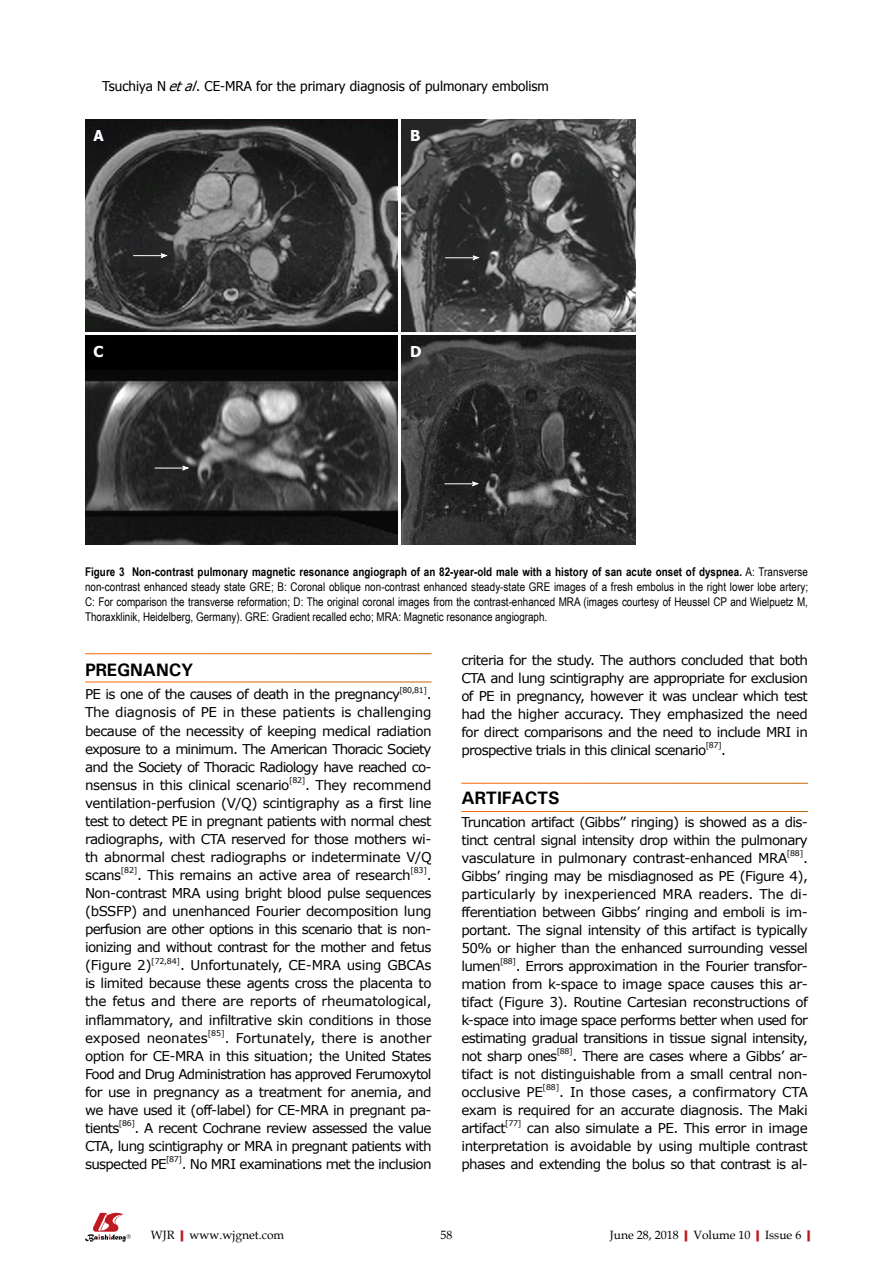
<style>
.page{position:relative;width:893px;height:1263px;background:#fff}
.page>*{position:absolute;margin:0;border:0;box-sizing:border-box;transform-origin:0 0}
.t1{font:700 18px "Univers";letter-spacing:-.01em;color:#000}
.t2{font:700 15px "Tahoma";color:#fff}
.t3{font:13.5px/18px "Verdana";letter-spacing:-.045em;color:#000}
.t4{font:13.5px "Tahoma";color:#000}
.t5{font:12px/15px "Arial Narrow";color:#000;text-align:justify}
.t6{font:12px "Book Antiqua";color:#000}
.t7{font:7.8px "Verdana";letter-spacing:-.035em;color:#000}
.s1{font-style:italic}
.s2{font-weight:700}
.s3{font-weight:700;color:#c01920}
</style>
<div class="page">
<svg style="left:85px;top:1213px;width:46px;height:29px"></svg>
<img style="left:85px;top:119px;width:312px;height:213px">
<img style="left:401px;top:119px;width:234px;height:213px">
<img style="left:85px;top:336px;width:312px;height:208px">
<img style="left:401px;top:336px;width:234px;height:208px">
<svg style="left:161px;top:253px;width:6px;height:5px"></svg>
<hr style="left:133px;top:255px;width:30px;height:1px;background:#fff">
<svg style="left:183px;top:466px;width:5px;height:4px"></svg>
<hr style="left:155px;top:468px;width:30px;height:1px;background:#fff">
<svg style="left:473px;top:255px;width:6px;height:5px"></svg>
<hr style="left:445px;top:258px;width:30px;height:1px;background:#fff">
<svg style="left:472px;top:481px;width:6px;height:5px"></svg>
<hr style="left:444px;top:483px;width:30px;height:1px;background:#fff">
<p class="t4" style="left:102px;top:77px;width:448px">Tsuchiya N <span class="s1">etal</span>. CE-MRA for the primary diagnosis of pulmonary embolism</p>
<p class="t2" style="left:94px;top:125px;width:12px">A</p>
<p class="t2" style="left:410px;top:125px;width:12px">B</p>
<p class="t2" style="left:94px;top:341px;width:12px">C</p>
<p class="t2" style="left:410px;top:341px;width:13px">D</p>
<p class="t5" style="left:85px;top:563px;width:724px"><span class="s2">Figure 3 Non-contrast pulmonary magnetic resonance angiograph of an 82-year-old male with a history of san acute onset of dyspnea.</span> A: Transverse non-contrast enhanced steady state GRE; B: Coronal oblique non-contrast enhanced steady-state GRE images of a fresh embolus in the right lower lobe artery; C: For comparison the transverse reformation; D: The original coronal images from the contrast-enhanced MRA (images courtesy of Heussel CP and Wielpuetz M, Thoraxklinik, Heidelberg, Germany). GRE: Gradient recalled echo; MRA: Magnetic resonance angiograph.</p>
<p class="t1" style="left:85px;top:658px;width:110px">PREGNANCY</p>
<p class="t3" style="left:85px;top:685px;width:317px">PE is one of the causes of death in the pregnancy</p>
<p class="t7" style="left:399px;top:685px;width:29px">[80,81]</p>
<p class="t3" style="left:85px;top:685px;width:348px;text-indent:342px">.<br>The diagnosis of PE in these patients is challenging be-cause of the necessity of keeping medical radiation exposure to a minimum. The American Thoracic Society and the Society of Thoracic Radiology have reached co&shy;nsensus in this clinical scenario</p>
<p class="t7" style="left:289px;top:775px;width:18px">[82]</p>
<p class="t3" style="left:85px;top:775px;width:348px;text-indent:220px">. They recommend ventilation-perfusion (V/Q) scintigraphy as a first line test to detect PE in pregnant patients with normal chest radiographs, with CTA reserved for those mothers wi&shy;th abnormal chest radiographs or indeterminate V/Q scans</p>
<p class="t7" style="left:121px;top:865px;width:18px">[82]</p>
<p class="t3" style="left:137px;top:866px;width:275px">. This remains an active area of research</p>
<p class="t7" style="left:410px;top:865px;width:18px">[83]</p>
<p class="t3" style="left:85px;top:866px;width:348px;text-align:justify;text-indent:342px">.<br>Non-contrast MRA using bright blood pulse sequences (bSSFP) and unenhanced Fourier decomposition lu- ng perfusion are other options in this scenario that is non&shy;ionizing and without contrast for the mother and fetus (Figure 2)</p>
<p class="t7" style="left:151px;top:956px;width:30px">[72,84]</p>
<p class="t3" style="left:85px;top:956px;width:348px;text-align:justify;text-indent:95px">. Unfortunately, CE-MRA using GBCAs is limited because these agents cross the placenta to the fetus and there are reports of rheumatological, inflammatory, and infiltrative skin conditions in those exposed neonates</p>
<p class="t7" style="left:208px;top:1028px;width:18px">[85]</p>
<p class="t3" style="left:85px;top:1028px;width:348px;text-indent:140px">. Fortunately, there is another option for CE-MRA in this situation; the United Sta-tes Food and Drug Administration has approved Ferumoxytol for use in pregnancy as a treatment for anemia, and we have used it (off-label) for CE-MRA in pregnant pa&shy;tients</p>
<p class="t7" style="left:119px;top:1118px;width:17px">[86]</p>
<p class="t3" style="left:85px;top:1118px;width:348px;text-align:justify;text-indent:49px">. A recent Cochrane review assessed the value CTA, lung scintigraphy or MRA in pregnant pat-ients with suspected PE</p>
<p class="t7" style="left:166px;top:1154px;width:17px">[87]</p>
<p class="t3" style="left:182px;top:1155px;width:251px">. No MRI examinations met the inclusion</p>
<p class="t3" style="left:461px;top:651px;width:348px;text-align:justify">criteria for the study. The authors concluded that both CTA and lung scintigraphy are appropriate for exclusion of PE in pregnancy, however it was unclear which test had the higher accuracy. They emphasized the need for direct comparisons and the need to include MRI in prospective trials in this clinical scenario</p>
<p class="t7" style="left:706px;top:740px;width:17px">[87]</p>
<p class="t3" style="left:721px;top:741px;width:6px">.</p>
<p class="t1" style="left:461px;top:786px;width:100px">ARTIFACTS</p>
<p class="t3" style="left:461px;top:813px;width:348px">Truncation artifact (Gibbs’’ ringing) is showed as a dis&shy;tinct central signal intensity drop within the pulmonary vasculature in pulmonary contrast-enhanced MRA</p>
<p class="t7" style="left:787px;top:848px;width:18px">[88]</p>
<p class="t3" style="left:461px;top:849px;width:348px;text-indent:342px">.<br>Gibbs’ ringing may be misdiagnosed as PE (Figure 4), particularly by inexperienced MRA readers. The di&shy;fferentiation between Gibbs’ ringing and emboli is im&shy;portant. The signal intensity of this artifact is typically 50% or higher than the enhanced surrounding vessel lumen</p>
<p class="t7" style="left:500px;top:956px;width:18px">[88]</p>
<p class="t3" style="left:461px;top:957px;width:348px;text-indent:54px">. Errors approximation in the Fourier transfor&shy;mation from k-space to image space causes this ar&shy;tifact (Figure 3). Routine Cartesian reconstructions of k-space into image space performs better when used for estimating gradual transitions in tissue signal intensity, not sharp ones</p>
<p class="t7" style="left:557px;top:1046px;width:18px">[88]</p>
<p class="t3" style="left:461px;top:1047px;width:348px;text-indent:111px">. There are cases where a Gibbs’ ar&shy;tifact is not distinguishable from a small central non&shy;occlusive PE</p>
<p class="t7" style="left:543px;top:1082px;width:18px">[88]</p>
<p class="t3" style="left:461px;top:1083px;width:348px;text-align:justify;text-indent:98px">. In those cases, a confirmatory CTA exam is required for an accurate diagnosis. The Maki artifact</p>
<p class="t7" style="left:505px;top:1118px;width:18px">[77]</p>
<p class="t3" style="left:461px;top:1119px;width:348px;text-align:justify;text-indent:66px">can also simulate a PE. This error in image interpretation is avoidable by using multiple contrast phases and extending the bolus so that contrast is al-</p>
<p class="t6" style="left:151px;top:1226px;width:135px">WJR<span class="s3">|</span>www.wjgnet.com</p>
<p class="t6" style="left:440px;top:1226px;width:13px">58</p>
<p class="t6" style="left:610px;top:1226px;width:208px">June 28, 2018<span class="s3">|</span>Volume 10<span class="s3">|</span>Issue 6<span class="s3">|</span></p>
</div>
